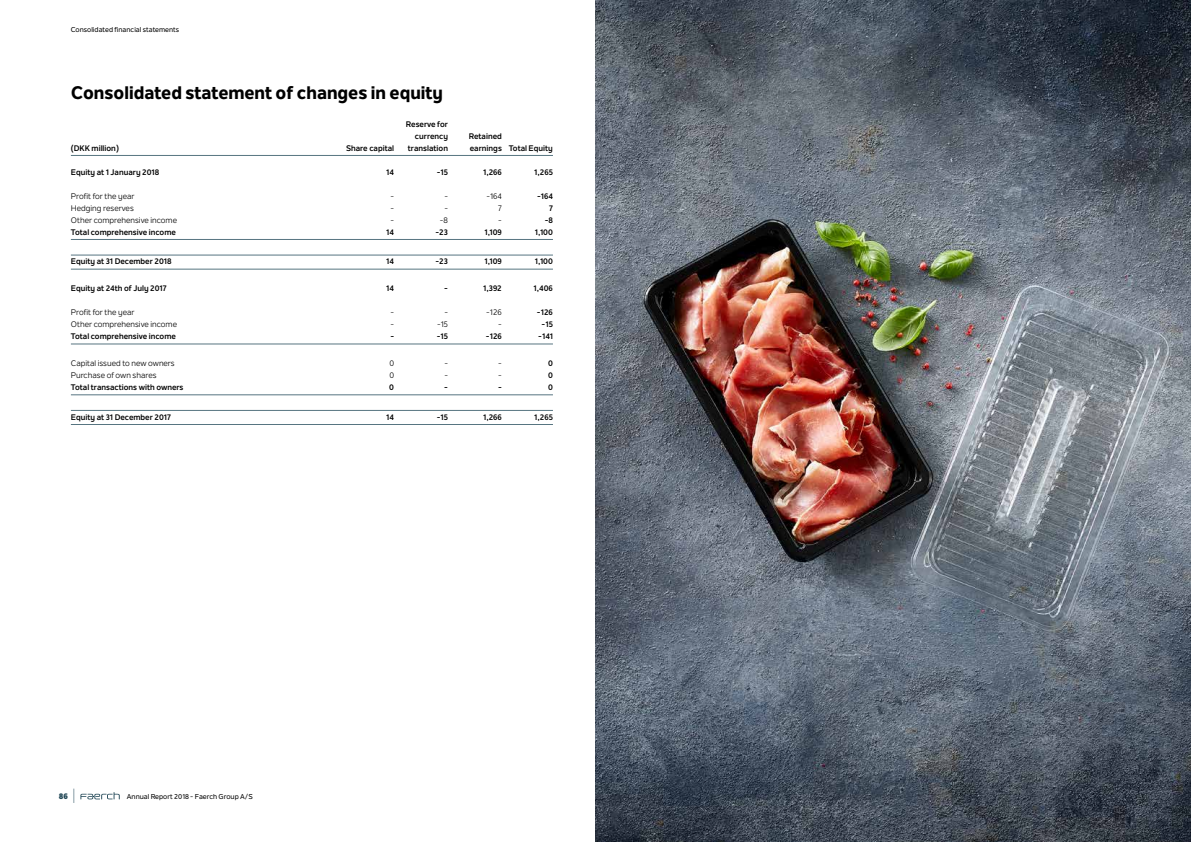
<style>
.page{position:relative;width:1191px;height:842px;background:#fff}
.page>*{position:absolute;margin:0;border:0;box-sizing:border-box;transform-origin:0 0}
.t1{font:800 18px "Nolan Next";color:#000}
.t2{font:700 8px/12px "Nolan Next";color:#000;text-align:right}
.t3{font:8px "Nolan Next";color:#000}
.t4{font:800 8px "Nolan Next";color:#214756}
.t5{font:500 7px "Nolan Next";color:#000}
</style>
<div class="page">
<svg style="left:74px;top:788px;width:46px;height:15px"></svg>
<hr style="left:71px;top:155px;width:482px;height:1px;background:#577581">
<hr style="left:71px;top:239px;width:482px;height:1px;background:#577581">
<hr style="left:71px;top:255px;width:482px;height:1px;background:#577581">
<hr style="left:71px;top:269px;width:482px;height:1px;background:#577581">
<hr style="left:71px;top:343px;width:482px;height:1px;background:#577581">
<hr style="left:71px;top:394px;width:482px;height:1px;background:#577581">
<hr style="left:71px;top:410px;width:482px;height:1px;background:#577581">
<hr style="left:71px;top:424px;width:482px;height:1px;background:#577581">
<img style="left:595px;top:0;width:596px;height:842px">
<p class="t5" style="left:71px;top:26px;width:110px">Consolidated financial statements</p>
<h1 class="t1" style="left:71px;top:81px;width:374px">Consolidated statement of changes in equity</h1>
<p class="t2" style="left:406px;top:118px;width:44px">Reserve for currency</p>
<p class="t2" style="left:469px;top:130px;width:35px">Retained</p>
<p class="t2" style="left:71px;top:142px;width:50px">(DKK million)</p>
<p class="t2" style="left:346px;top:142px;width:50px">Share capital</p>
<p class="t2" style="left:408px;top:142px;width:42px">translation</p>
<p class="t2" style="left:470px;top:142px;width:85px">earnings Total Equity</p>
<p class="t2" style="left:71px;top:166px;width:90px">Equity at 1 January 2018</p>
<p class="t2" style="left:386px;top:166px;width:9px">14</p>
<p class="t2" style="left:437px;top:166px;width:13px">-15</p>
<p class="t2" style="left:483px;top:166px;width:20px">1,266</p>
<p class="t2" style="left:534px;top:166px;width:20px">1,265</p>
<p class="t3" style="left:71px;top:191px;width:65px">Profit for the year</p>
<p class="t3" style="left:390px;top:191px;width:5px">-</p>
<p class="t3" style="left:444px;top:191px;width:5px">-</p>
<p class="t3" style="left:486px;top:191px;width:17px">-164</p>
<p class="t2" style="left:537px;top:190px;width:17px">-164</p>
<p class="t3" style="left:71px;top:203px;width:64px">Hedging reserves</p>
<p class="t3" style="left:390px;top:203px;width:5px">-</p>
<p class="t3" style="left:444px;top:203px;width:5px">-</p>
<p class="t3" style="left:498px;top:203px;width:5px">7</p>
<p class="t2" style="left:549px;top:202px;width:5px">7</p>
<p class="t3" style="left:71px;top:215px;width:108px">Other comprehensive income</p>
<p class="t3" style="left:390px;top:215px;width:5px">-</p>
<p class="t3" style="left:440px;top:215px;width:10px">-8</p>
<p class="t3" style="left:498px;top:215px;width:5px">-</p>
<p class="t2" style="left:544px;top:214px;width:10px">-8</p>
<p class="t2" style="left:71px;top:226px;width:107px">Total comprehensive income</p>
<p class="t2" style="left:386px;top:226px;width:9px">14</p>
<p class="t2" style="left:435px;top:226px;width:14px">-23</p>
<p class="t2" style="left:484px;top:226px;width:19px">1,109</p>
<p class="t2" style="left:535px;top:226px;width:20px">1,100</p>
<p class="t2" style="left:71px;top:255px;width:102px">Equity at 31 December 2018</p>
<p class="t2" style="left:386px;top:255px;width:9px">14</p>
<p class="t2" style="left:435px;top:255px;width:14px">-23</p>
<p class="t2" style="left:484px;top:255px;width:19px">1,109</p>
<p class="t2" style="left:535px;top:255px;width:20px">1,100</p>
<p class="t2" style="left:71px;top:282px;width:97px">Equity at 24th of July 2017</p>
<p class="t2" style="left:386px;top:282px;width:9px">14</p>
<p class="t2" style="left:444px;top:282px;width:5px">-</p>
<p class="t2" style="left:483px;top:282px;width:20px">1,392</p>
<p class="t2" style="left:533px;top:282px;width:21px">1,406</p>
<p class="t3" style="left:71px;top:308px;width:65px">Profit for the year</p>
<p class="t3" style="left:390px;top:308px;width:5px">-</p>
<p class="t3" style="left:444px;top:308px;width:5px">-</p>
<p class="t3" style="left:486px;top:308px;width:17px">-126</p>
<p class="t2" style="left:537px;top:306px;width:17px">-126</p>
<p class="t3" style="left:71px;top:320px;width:108px">Other comprehensive income</p>
<p class="t3" style="left:390px;top:320px;width:5px">-</p>
<p class="t3" style="left:437px;top:320px;width:12px">-15</p>
<p class="t3" style="left:498px;top:320px;width:5px">-</p>
<p class="t2" style="left:541px;top:318px;width:13px">-15</p>
<p class="t2" style="left:71px;top:330px;width:107px">Total comprehensive income</p>
<p class="t2" style="left:390px;top:330px;width:5px">-</p>
<p class="t2" style="left:437px;top:330px;width:13px">-15</p>
<p class="t2" style="left:486px;top:330px;width:17px">-126</p>
<p class="t2" style="left:538px;top:330px;width:16px">-141</p>
<p class="t3" style="left:71px;top:358px;width:105px">Capital issued to new owners</p>
<p class="t3" style="left:389px;top:358px;width:6px">0</p>
<p class="t3" style="left:444px;top:358px;width:5px">-</p>
<p class="t3" style="left:498px;top:358px;width:5px">-</p>
<p class="t2" style="left:548px;top:357px;width:6px">0</p>
<p class="t3" style="left:71px;top:370px;width:87px">Purchase of own shares</p>
<p class="t3" style="left:389px;top:370px;width:6px">0</p>
<p class="t3" style="left:444px;top:370px;width:5px">-</p>
<p class="t3" style="left:498px;top:370px;width:5px">-</p>
<p class="t2" style="left:548px;top:369px;width:6px">0</p>
<p class="t2" style="left:71px;top:381px;width:114px">Total transactions with owners</p>
<p class="t2" style="left:389px;top:381px;width:6px">0</p>
<p class="t2" style="left:444px;top:381px;width:5px">-</p>
<p class="t2" style="left:498px;top:381px;width:5px">-</p>
<p class="t2" style="left:548px;top:381px;width:6px">0</p>
<p class="t2" style="left:71px;top:411px;width:102px">Equity at 31 December 2017</p>
<p class="t2" style="left:386px;top:411px;width:9px">14</p>
<p class="t2" style="left:437px;top:411px;width:13px">-15</p>
<p class="t2" style="left:483px;top:411px;width:20px">1,266</p>
<p class="t2" style="left:534px;top:411px;width:20px">1,265</p>
<p class="t4" style="left:59px;top:791px;width:11px">86</p>
<p class="t5" style="left:127px;top:792px;width:127px">Annual Report 2018 - Faerch Group A/S</p>
</div>
